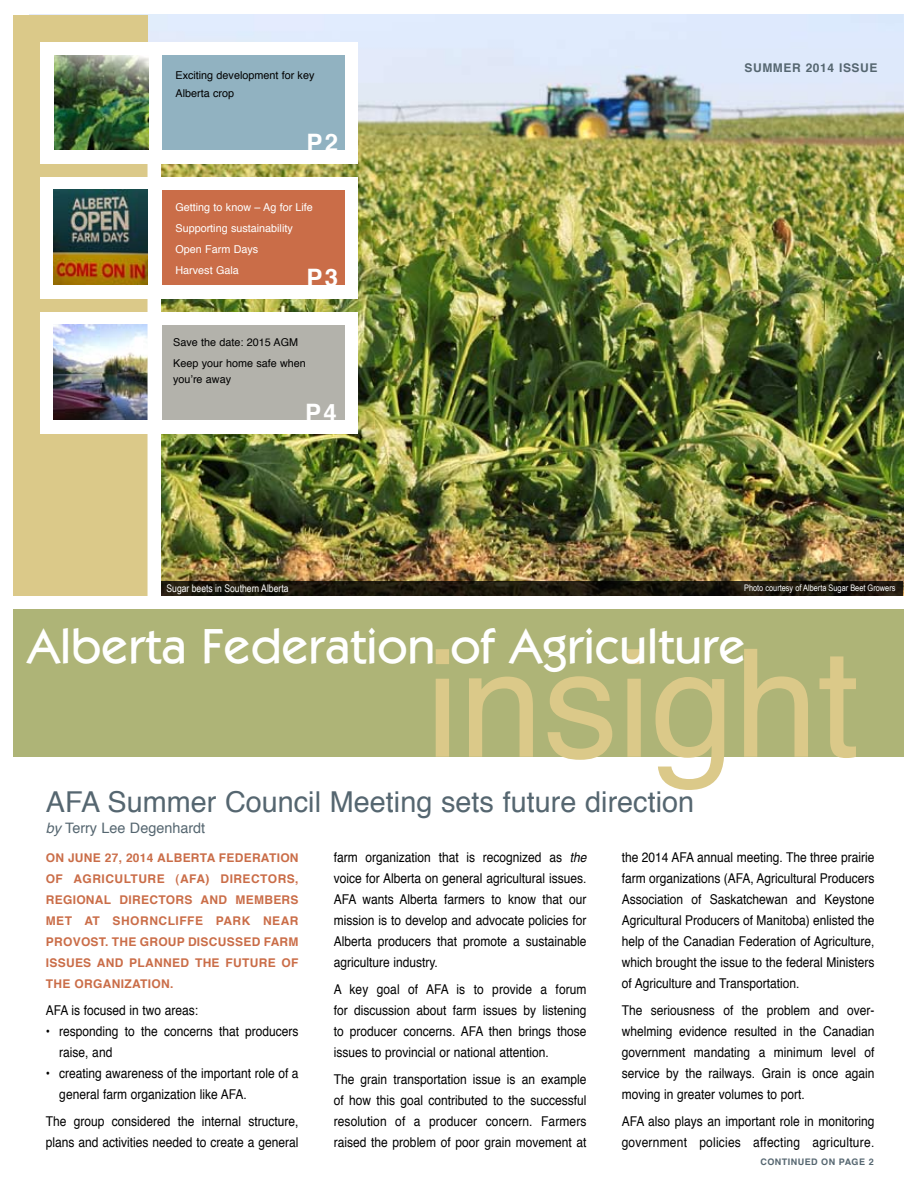
<style>
.page{position:relative;width:918px;height:1188px;background:#fff}
.page>*{position:absolute;margin:0;border:0;box-sizing:border-box;transform-origin:0 0}
.t1{font:150px "Helvetica";color:#dbc989}
.t2{font:500 49.5px "ITC Kabel Std";color:#fff}
.t3{font:28.8px "Helvetica";color:#556670}
.t4{font:700 24px "Helvetica";color:#fff}
.t5{font:14.4px "Helvetica";color:#556670}
.t6{font:13.5px/21px "Helvetica";color:#000;text-align:justify;scale:.89 1}
.t7{font:13.5px/21px "Helvetica";letter-spacing:.02em;color:#000;scale:.89 1}
.t8{font:700 12px "Helvetica";letter-spacing:.025em;color:#ca6d48}
.t9{font:700 12px "Helvetica";letter-spacing:.045em;color:#ca6d48}
.t10{font:700 12px "Helvetica";letter-spacing:.05em;color:#556670}
.t11{font:10.8px/18px "Helvetica";color:#000}
.t12{font:10.8px/21px "Helvetica";color:#fff}
.t13{font:10.5px "Arial Narrow";color:#fff}
.t14{font:9px "Arial Narrow";color:#fff}
.t15{font:700 9px "Helvetica";letter-spacing:.05em;color:#556670}
.s1{font-style:italic}
</style>
<div class="page">
<img style="left:148px;top:15px;width:755px;height:566px">
<div style="left:14px;top:609px;width:890px;height:148px;background:#aeb477"></div>
<div style="left:14px;top:15px;width:134px;height:580px;background:#dbc989"></div>
<div style="left:40px;top:42px;width:318px;height:121px;background:#fff"></div>
<img style="left:54px;top:55px;width:94px;height:95px">
<div style="left:162px;top:55px;width:182px;height:95px;background:#91b2c1"></div>
<div style="left:40px;top:177px;width:318px;height:121px;background:#fff"></div>
<div style="left:162px;top:190px;width:182px;height:95px;background:#ca6d48"></div>
<div style="left:40px;top:312px;width:318px;height:121px;background:#fff"></div>
<div style="left:162px;top:325px;width:182px;height:95px;background:#b3b2ab"></div>
<img style="left:53px;top:325px;width:95px;height:94px">
<div style="left:148px;top:162px;width:13px;height:441px;background:#fff"></div>
<img style="left:53px;top:190px;width:95px;height:94px">
<svg style="left:161px;top:581px;width:742px;height:14px;background:#1b160c"></svg>
<p class="t11" style="left:176px;top:67px;width:140px">Exciting development for key<br>Alberta crop</p>
<h3 class="t4" style="left:307px;top:123px;width:33px">P 2</h3>
<p class="t12" style="left:176px;top:197px;width:139px">Getting to know – Ag for Life<br>Supporting sustainability<br>Open Farm Days<br>Harvest Gala</p>
<h3 class="t4" style="left:307px;top:258px;width:33px">P 3</h3>
<p class="t11" style="left:173px;top:332px;width:134px;line-height:21px">Save the date: 2015 AGM<br>Keep your home safe when</p>
<p class="t11" style="left:173px;top:371px;width:59px">you’re away</p>
<h3 class="t4" style="left:305px;top:394px;width:33px">P 4</h3>
<p class="t10" style="left:745px;top:58px;width:134px">SUMMER 2014 ISSUE</p>
<p class="t13" style="left:167px;top:580px;width:124px">Sugar beets in Southern Alberta</p>
<p class="t14" style="left:744px;top:581px;width:153px">Photo courtesy of Alberta Sugar Beet Growers</p>
<h2 class="t2" style="left:27px;top:617px;width:721px">Alberta Federation of Agriculture</h2>
<h1 class="t1" style="left:426px;top:588px;width:435px">insight</h1>
<h3 class="t3" style="left:46px;top:779px;width:650px">AFA Summer Council Meeting sets future direction</h3>
<p class="t5" style="left:46px;top:817px;width:161px"><span class="s1">by</span> Terry Lee Degenhardt</p>
<p class="t8" style="left:46px;top:848px;width:208px">ON JUNE 27, 2014 ALBERTA FEDERA</p>
<p class="t8" style="left:269px;top:848px;width:31px">TION</p>
<p class="t8" style="left:46px;top:869px;width:10px">OF</p>
<p class="t8" style="left:73px;top:869px;width:75px">AGRICULTURE</p>
<p class="t8" style="left:176px;top:869px;width:54px">(AFA) DIRE</p>
<p class="t8" style="left:251px;top:869px;width:27px">CTORS</p>
<p class="t8" style="left:295px;top:869px;width:5px">,</p>
<p class="t8" style="left:46px;top:890px;width:82px">REGIONAL DIRE</p>
<p class="t8" style="left:149px;top:890px;width:26px">CTORS</p>
<p class="t8" style="left:200px;top:890px;width:46px">AND MEM</p>
<p class="t8" style="left:264px;top:890px;width:18px">BERS</p>
<p class="t9" style="left:46px;top:911px;width:138px">MET AT SHORNCLIFFE</p>
<p class="t8" style="left:216px;top:911px;width:66px">PARK NEAR</p>
<p class="t8" style="left:46px;top:932px;width:114px">PROVOST. THE GROUP</p>
<p class="t8" style="left:188px;top:932px;width:39px">DISCUSSE</p>
<p class="t8" style="left:252px;top:932px;width:22px">D FARM</p>
<p class="t8" style="left:46px;top:953px;width:9px">ISSUES</p>
<p class="t8" style="left:97px;top:953px;width:163px">AND PLANNED THE FUTURE</p>
<p class="t8" style="left:282px;top:953px;width:10px">OF</p>
<p class="t8" style="left:46px;top:974px;width:129px">THE ORGANIZATION.</p>
<p class="t6" style="left:46px;top:1000px;width:173px">AFA is focused in two areas:</p>
<p class="t6" style="left:59px;top:1021px;width:270px;text-indent:-14px">• responding to the concerns that producers raise, and</p>
<p class="t6" style="left:59px;top:1063px;width:270px;text-indent:-14px">• creating awareness of the important role of a general farm organization like AFA.</p>
<p class="t6" style="left:46px;top:1111px;width:286px">The group considered the internal structure, plans and activities needed to create a general</p>
<p class="t6" style="left:334px;top:847px;width:286px">farm organization that is recognized as <span class="s1">the </span>voice for Alberta on general agricultural issues.<br>AFA wants Alberta farmers to know that our mission is to develop and advocate policies for Alberta producers that promote a sustainable agriculture industry.</p>
<p class="t6" style="left:334px;top:979px;width:286px">A key goal of AFA is to provide a forum for discussion about farm issues by listening to producer concerns. AFA then brings those issues to provincial or national attention.</p>
<p class="t6" style="left:334px;top:1069px;width:286px">The grain transportation issue is an example of how this goal contributed to the successful resolution of a producer concern. Farmers raised the problem of poor grain movement at</p>
<p class="t6" style="left:622px;top:847px;width:286px">the 2014 AFA annual meeting. The three prairie farm organizations (AFA, Agricultural Producers Association of Saskatchewan and Keystone Agricultural Producers of Manitoba) enlisted the help of the Canadian Federation of Agriculture, which brought the issue to the federal Ministers of Agriculture and Transportation.</p>
<p class="t6" style="left:622px;top:1000px;width:286px">The seriousness of the problem and over&shy;whelming evidence resulted in the Canadian government mandating a minimum level of service by the railways. Grain is once again moving in greater volumes to port.</p>
<p class="t7" style="left:622px;top:1111px;width:286px">AFA also plays an important role in monitoring government policies affecting agriculture.</p>
<p class="t15" style="left:761px;top:1154px;width:115px">CONTINUED ON PAGE 2</p>
</div>
